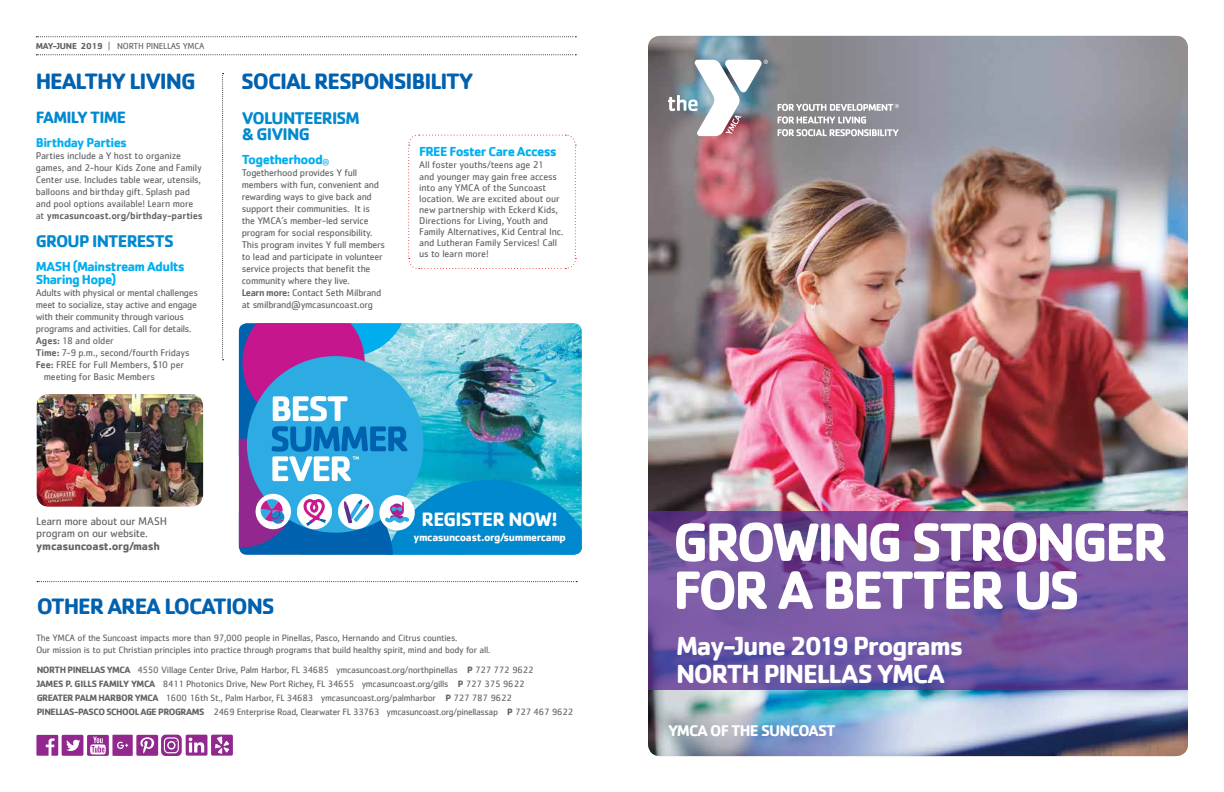
<style>
.page{position:relative;width:1224px;height:792px;background:#fff}
.page>*{position:absolute;margin:0;border:0;box-sizing:border-box;transform-origin:0 0}
.t1{font:700 56px/48px "Cachet";letter-spacing:-.06em;color:#fff}
.t2{font:700 27px/28px "Cachet";letter-spacing:-.05em;color:#fff}
.t3{font:700 23px "Cachet";letter-spacing:-.05em;color:#0061af}
.t4{font:700 20px "Cachet";letter-spacing:-.04em;color:#fff}
.t5{font:700 17.5px/16px "Cachet";letter-spacing:-.045em;color:#0089cf}
.t6{font:700 16.9px "Cachet";letter-spacing:-.045em;color:#0089cf}
.t7{font:700 16px "Cachet";letter-spacing:-.05em;color:#fff}
.t8{font:700 13.5px/13px "Cachet";letter-spacing:-.045em;color:#00aeef}
.t9{font:700 13.2px "Cachet";letter-spacing:-.045em;color:#00aeef}
.t10{font:11.4px/12.5px "Cachet";letter-spacing:-.025em;color:#636466}
.t11{font:700 11.4px "Cachet";letter-spacing:-.025em;color:#636466}
.t12{font:700 11px "Cachet";letter-spacing:-.04em;color:#fff}
.t13{font:10px/12px "Cachet";letter-spacing:-.025em;color:#636466}
.t14{font:9.5px/14px "Cachet";letter-spacing:-.025em;color:#636466}
.t15{font:9px "Cachet";letter-spacing:-.025em;color:#636466}
.s1{font-weight:700}
.s2{font-weight:500}
.s3{font-weight:400;font-size:7.5px}
</style>
<div class="page">
<img style="left:648px;top:36px;width:540px;height:720px">
<svg style="left:36px;top:36px;width:540px;height:1px"></svg>
<svg style="left:36px;top:54px;width:540px;height:1px"></svg>
<svg style="left:37px;top:581px;width:540px;height:1px"></svg>
<svg style="left:222px;top:73px;width:2px;height:287px"></svg>
<svg style="left:648px;top:598px;width:540px;height:92px;background:#7054a2"></svg>
<svg style="left:648px;top:512px;width:540px;height:86px;background:#77519e"></svg>
<img style="left:668px;top:60px;width:100px;height:76px">
<svg style="left:778px;top:104px;width:121px;height:32px"></svg>
<svg style="left:36px;top:735px;width:197px;height:21px"></svg>
<svg style="left:408px;top:134px;width:168px;height:135px"></svg>
<img style="left:37px;top:394px;width:166px;height:113px">
<img style="left:239px;top:323px;width:343px;height:232px">
<p class="t15" style="left:36px;top:40px;width:170px"><span class="s1">MAY-JUNE 2019</span> | NORTH PINELLAS YMCA</p>
<h3 class="t3" style="left:36px;top:67px;width:162px">HEALTHY LIVING</h3>
<h3 class="t6" style="left:36px;top:107px;width:92px">FAMILY TIME</h3>
<h3 class="t9" style="left:36px;top:134px;width:93px">Birthday Parties</h3>
<p class="t13" style="left:36px;top:150px;width:169px">Parties include a Y host to organize games, and 2-hour Kids Zone and Family Center use. Includes table wear, utensils, balloons and birthday gift. Splash pad and pool options available! Learn more at <span class="s2">ymcasuncoast.org/birthday-parties</span></p>
<h3 class="t5" style="left:36px;top:233px;width:140px">GROUP INTERESTS</h3>
<h3 class="t8" style="left:36px;top:260px;width:151px">MASH (Mainstream Adults<br>Sharing Hope)</h3>
<p class="t13" style="left:36px;top:287px;width:164px">Adults with physical or mental challenges</p>
<p class="t13" style="left:36px;top:299px;width:163px">meet to socialize, stay active and engage</p>
<p class="t13" style="left:36px;top:311px;width:150px">with their community through various</p>
<p class="t13" style="left:36px;top:323px;width:157px">programs and activities. Call for details.</p>
<p class="t13" style="left:36px;top:335px;width:79px"><span class="s2">Ages:</span> 18 and older</p>
<p class="t13" style="left:36px;top:347px;width:155px"><span class="s2">Time:</span> 7-9 p.m., second/fourth Fridays</p>
<p class="t13" style="left:36px;top:359px;width:150px"><span class="s2">Fee:</span> FREE for Full Members, $10 per</p>
<p class="t13" style="left:44px;top:371px;width:113px">meeting for Basic Members</p>
<h3 class="t3" style="left:241px;top:67px;width:234px">SOCIAL RESPONSIBILITY</h3>
<h3 class="t5" style="left:242px;top:109px;width:119px">VOLUNTEERISM &amp; GIVING</h3>
<h3 class="t8" style="left:242px;top:152px;width:89px">Togetherhood<span class="s3">®</span></h3>
<p class="t13" style="left:242px;top:166px;width:145px">Togetherhood provides Y full members with fun, convenient and rewarding ways to give back and support their communities. It is the YMCA’s member-led service program for social responsibility.<br>This program invites Y full members to lead and participate in volunteer service projects that benefit the community where they live.<br><span class="s2">Learn more:</span> Contact Seth Milbrand at smilbrand@ymcasuncoast.org</p>
<h3 class="t8" style="left:419px;top:144px;width:139px">FREE Foster Care Access</h3>
<p class="t13" style="left:419px;top:158px;width:139px">All foster youths/teens age 21 and younger may gain free access</p>
<p class="t13" style="left:419px;top:182px;width:146px;line-height:11px">into any YMCA of the Suncoast location. We are excited about our new partnership with Eckerd Kids,<br>Directions for Living, Youth and<br>Family Alternatives, Kid Central Inc. and Lutheran Family Services! Call us to learn more!</p>
<p class="t10" style="left:36px;top:514px;width:132px">Learn more about our MASH program on our website.</p>
<p class="t11" style="left:36px;top:538px;width:125px">ymcasuncoast.org/mash</p>
<h3 class="t4" style="left:422px;top:506px;width:138px">REGISTER NOW!</h3>
<p class="t12" style="left:413px;top:530px;width:154px">ymcasuncoast.org/summercamp</p>
<h3 class="t3" style="left:37px;top:592px;width:240px">OTHER AREA LOCATIONS</h3>
<p class="t14" style="left:36px;top:631px;width:456px;line-height:12px">The YMCA of the Suncoast impacts more than 97,000 people in Pinellas, Pasco, Hernando and Citrus counties.<br>Our mission is to put Christian principles into practice through programs that build healthy spirit, mind and body for all.</p>
<p class="t14" style="left:37px;top:662px;width:538px"><span class="s1">NORTH PINELLAS YMCA</span> 4550 Village Center Drive, Palm Harbor, FL 34685 ymcasuncoast.org/northpinellas <span class="s1">P</span> 727 772 9622<br><span class="s1">JAMES P. GILLS FAMILY YMCA</span> 8411 Photonics Drive, New Port Richey, FL 34655 ymcasuncoast.org/gills <span class="s1">P</span> 727 375 9622<br><span class="s1">GREATER PALM HARBOR YMCA</span> 1600 16th St., Palm Harbor, FL 34683 ymcasuncoast.org/palmharbor <span class="s1">P</span> 727 787 9622<br><span class="s1">PINELLAS-PASCO SCHOOL AGE PROGRAMS</span> 2469 Enterprise Road, Clearwater FL 33763 ymcasuncoast.org/pinellassap <span class="s1">P</span> 727 467 9622</p>
<h1 class="t1" style="left:673px;top:516px;width:496px">GROWING STRONGER<br>FOR A BETTER US</h1>
<h2 class="t2" style="left:676px;top:631px;width:289px">May-June 2019 Programs<br>NORTH PINELLAS YMCA</h2>
<h3 class="t7" style="left:668px;top:720px;width:169px">YMCA OF THE SUNCOAST</h3>
</div>
